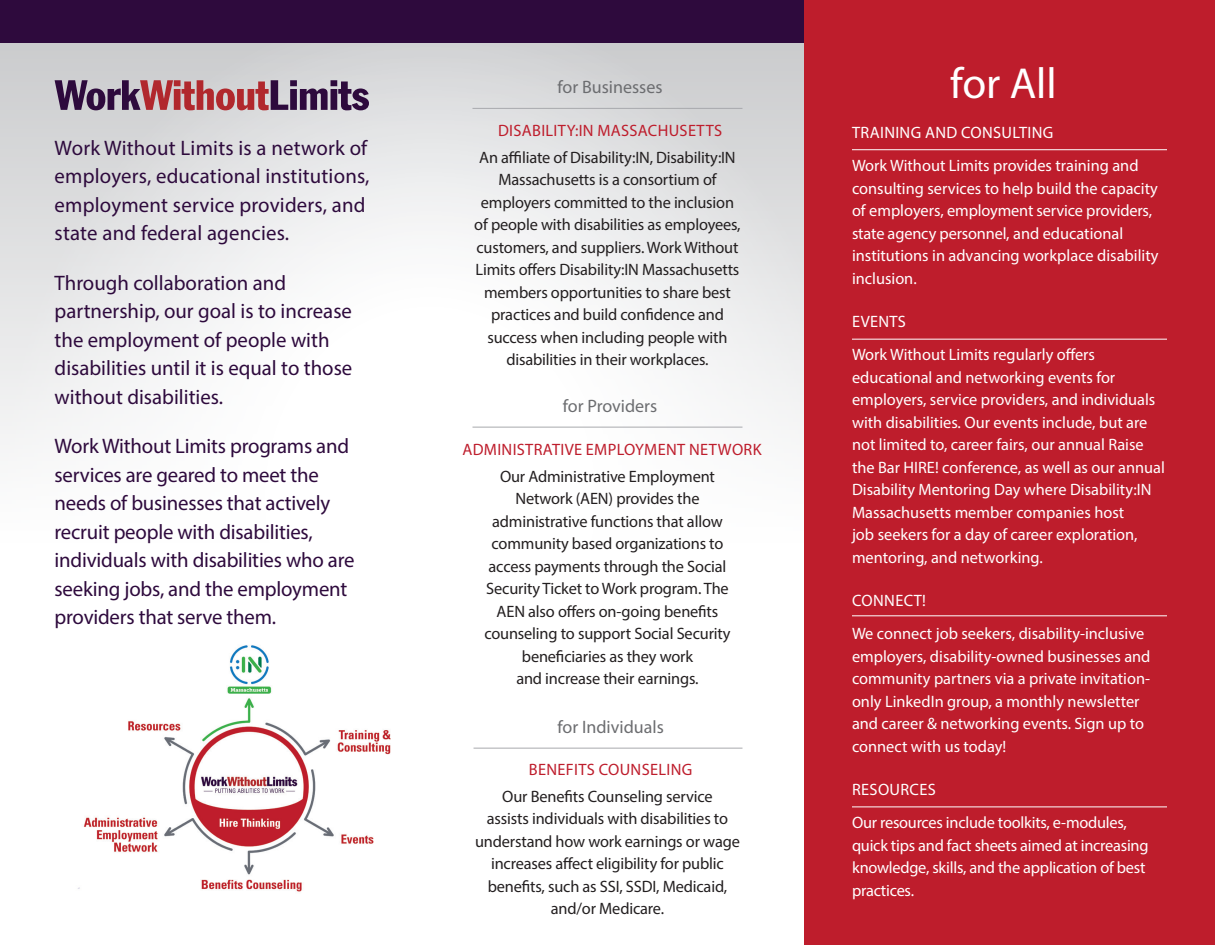
<style>
.page{position:relative;width:1215px;height:945px;background:#fff}
.page>*{position:absolute;margin:0;border:0;box-sizing:border-box;transform-origin:0 0}
.t1{font:43.5px "Myriad Pro";color:#fff}
.t2{font:21px/28.5px "Myriad Pro";color:#2e0a3d}
.t3{font:18px "Myriad Pro";color:#6c6d70}
.t4{font:16.5px/22.5px "Myriad Pro";color:#fff}
.t5{font:16.5px/22.5px "Myriad Pro";letter-spacing:-.01em;color:#231f20;text-align:center}
.t6{font:16.5px "Myriad Pro";letter-spacing:.02em;color:#be1d2c}
.t7{font:16.5px "Myriad Pro";letter-spacing:.02em;color:#fff}
</style>
<div class="page">
<svg style="left:0;top:43px;width:804px;height:706px"></svg>
<hr style="left:473px;top:108px;width:269px;height:1px;background:#a8a9ad">
<hr style="left:474px;top:748px;width:268px;height:1px;background:#a8a9ad">
<hr style="left:473px;top:427px;width:269px;height:1px;background:#a8a9ad">
<img style="left:70px;top:634px;width:339px;height:258px">
<div style="left:0;top:0;width:824px;height:43px;background:#2e0a3d"></div>
<svg style="left:55px;top:80px;width:314px;height:30px"></svg>
<div style="left:804px;top:0;width:411px;height:945px;background:#be1d2c"></div>
<hr style="left:852px;top:616px;width:315px;height:1px;background:#fff">
<hr style="left:852px;top:339px;width:315px;height:1px;background:#fff">
<hr style="left:852px;top:149px;width:315px;height:1px;background:#fff">
<hr style="left:852px;top:807px;width:315px;height:1px;background:#fff">
<p class="t2" style="left:55px;top:133px;width:316px">Work Without Limits is a network of employers, educational institutions, employment service providers, and state and federal agencies.</p>
<p class="t2" style="left:55px;top:268px;width:299px">Through collaboration and partnership, our goal is to increase the employment of people with disabilities until it is equal to those without disabilities.</p>
<p class="t2" style="left:55px;top:432px;width:301px">Work Without Limits programs and services are geared to meet the needs of businesses that actively recruit people with disabilities, individuals with disabilities who are seeking jobs, and the employment providers that serve them.</p>
<p class="t3" style="left:558px;top:76px;width:107px">for Businesses</p>
<p class="t6" style="left:498px;top:121px;width:226px">DISABILITY:IN MASSACHUSETTS</p>
<p class="t5" style="left:474px;top:146px;width:268px">An affiliate of Disability:IN, Disability:IN Massachusetts is a consortium of employers committed to the inclusion of people with disabilities as employees, customers, and suppliers. Work Without Limits offers Disability:IN Massachusetts members opportunities to share best practices and build confidence and success when including people with disabilities in their workplaces.</p>
<p class="t3" style="left:563px;top:395px;width:96px">for Providers</p>
<p class="t6" style="left:462px;top:439px;width:301px">ADMINISTRATIVE EMPLOYMENT NETWORK</p>
<p class="t5" style="left:484px;top:465px;width:248px">Our Administrative Employment Network (AEN) provides the administrative functions that allow community based organizations to access payments through the Social Security Ticket to Work program. The AEN also offers on-going benefits counseling to support Social Security beneficiaries as they work<br>and increase their earnings.</p>
<p class="t3" style="left:557px;top:716px;width:108px">for Individuals</p>
<p class="t6" style="left:529px;top:759px;width:165px">BENEFITS COUNSELING</p>
<p class="t5" style="left:475px;top:785px;width:266px">Our Benefits Counseling service<br>assists individuals with disabilities to understand how work earnings or wage increases affect eligibility for public benefits, such as SSI, SSDI, Medicaid, and/or Medicare.</p>
<p class="t1" style="left:950px;top:57px;width:108px">for All</p>
<p class="t7" style="left:852px;top:122px;width:203px">TRAINING AND CONSULTING</p>
<p class="t4" style="left:852px;top:154px;width:308px">Work Without Limits provides training and consulting services to help build the capacity of employers, employment service providers, state agency personnel, and educational institutions in advancing workplace disability inclusion.</p>
<p class="t4" style="left:852px;top:310px;width:55px">EVENTS</p>
<p class="t4" style="left:852px;top:343px;width:315px">Work Without Limits regularly offers educational and networking events for employers, service providers, and individuals with disabilities. Our events include, but are not limited to, career fairs, our annual Raise the Bar HIRE! conference, as well as our annual Disability Mentoring Day where Disability:IN Massachusetts member companies host<br>job seekers for a day of career exploration, mentoring, and networking.</p>
<p class="t7" style="left:852px;top:590px;width:75px">CONNECT!</p>
<p class="t4" style="left:852px;top:622px;width:300px">We connect job seekers, disability-inclusive employers, disability-owned businesses and community partners via a private invitation&shy;only LinkedIn group, a monthly newsletter and career &amp; networking events. Sign up to connect with us today!</p>
<p class="t7" style="left:852px;top:779px;width:85px">RESOURCES</p>
<p class="t4" style="left:852px;top:811px;width:298px">Our resources include toolkits, e-modules, quick tips and fact sheets aimed at increasing knowledge, skills, and the application of best practices.</p>
</div>
